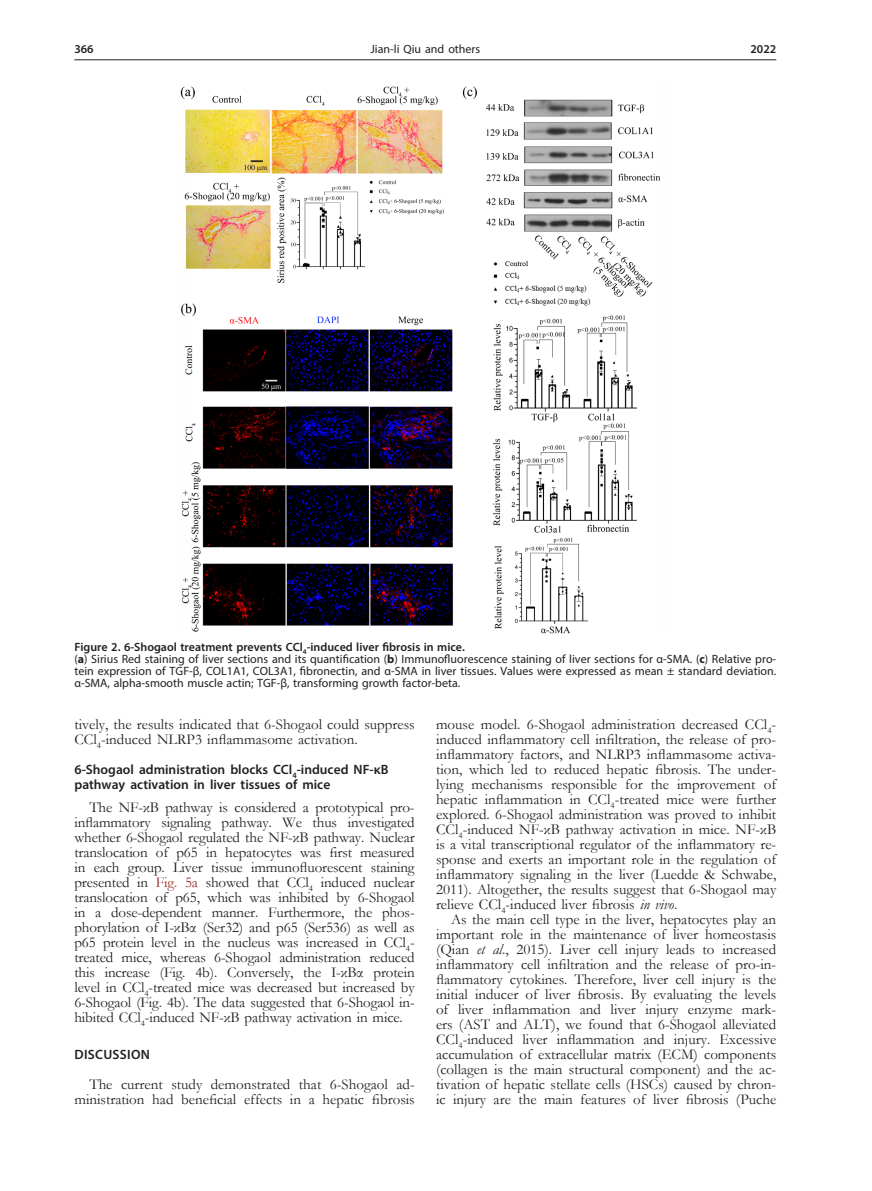
<style>
.page{position:relative;width:872px;height:1191px;background:#fff}
.page>*{position:absolute;margin:0;border:0;box-sizing:border-box;transform-origin:0 0}
.Body_tekst{font:15px/15px "Garamond";color:#231f20;text-align:justify}
.Tytul_2{font:600 13.5px/15px "Myriad Pro";color:#231f20}
.Tytul_1{font:600 13.5px "Myriad Pro";letter-spacing:.02em;color:#231f20}
.Figure_1{font:12px/12px "Myriad Pro";color:#231f20;text-align:justify}
.Figure{font:600 12px "Myriad Pro";color:#231f20}
.s1{font-weight:700}
.s2{color:#9f2d26}
.s3{font-style:italic}
</style>
<div class="page">
<hr style="left:74px;top:59px;width:702px;height:1px;background:#231f20">
<img style="left:180px;top:86px;width:480px;height:548px">
<p class="Figure" style="left:74px;top:42px;width:21px">366</p>
<p class="Figure_1" style="left:370px;top:43px;width:111px">Jian-li Qiu and others</p>
<p class="Figure" style="left:750px;top:42px;width:27px">2022</p>
<p class="Figure" style="left:74px;top:639px;width:392px">Figure 2. 6-Shogaol treatment prevents CCl<sub>4</sub>-induced liver fibrosis in mice.</p>
<p class="Figure_1" style="left:74px;top:653px;width:703px">(<span class="s1">a</span>) Sirius Red staining of liver sections and its quantification (<span class="s1">b</span>) Immunofluorescence staining of liver sections for α-SMA. (<span class="s1">c</span>) Relative pro&shy;tein expression of TGF-β, COL1A1, COL3A1, fibronectin, and α-SMA in liver tissues. Values were expressed as mean ± standard deviation. α-SMA, alpha-smooth muscle actin; TGF-β, transforming growth factor-beta.</p>
<p class="Body_tekst" style="left:74px;top:716px;width:342px">tively, the results indicated that 6-Shogaol could suppress<br>CCl<sub>4</sub>-induced NLRP3 inflammasome activation.</p>
<p class="Tytul_2" style="left:74px;top:762px;width:316px">6-Shogaol administration blocks CCl<sub>4</sub>-induced NF-κB pathway activation in liver tissues of mice</p>
<p class="Body_tekst" style="left:74px;top:799px;width:342px;text-indent:15px">The NF-κB pathway is considered a prototypical pro&shy;inflammatory signaling pathway. We thus investigated whether 6-Shogaol regulated the NF-κB pathway. Nuclear translocation of p65 in hepatocytes was first measured in each group. Liver tissue immunofluorescent staining presented in <span class="s2">Fig. 5a</span> showed that CCl<sub>4</sub> induced nuclear translocation of p65, which was inhibited by 6-Shogaol in a dose-dependent manner. Furthermore, the phos&shy;phorylation of I-κBα (Ser32) and p65 (Ser536) as well as p65 protein level in the nucleus was increased in CCl<sub>4</sub>- treated mice, whereas 6-Shogaol administration reduced this increase (Fig. 4b). Conversely, the I-κBα protein level in CCl<sub>4</sub>-treated mice was decreased but increased by 6-Shogaol (Fig. 4b). The data suggested that 6-Shogaol in&shy;hibited CCl<sub>4</sub>-induced NF-κB pathway activation in mice.</p>
<p class="Tytul_1" style="left:75px;top:1046px;width:77px">DISCUSSION</p>
<p class="Body_tekst" style="left:74px;top:1076px;width:342px;text-align:right">The current study demonstrated that 6-Shogaol ad&shy;ministration had beneficial effects in a hepatic fibrosis</p>
<p class="Body_tekst" style="left:436px;top:716px;width:342px">mouse model. 6-Shogaol administration decreased CCl<sub>4</sub>- induced inflammatory cell infiltration, the release of pro&shy;inflammatory factors, and NLRP3 inflammasome activa&shy;tion, which led to reduced hepatic fibrosis. The under&shy;lying mechanisms responsible for the improvement of hepatic inflammation in CCl<sub>4</sub>-treated mice were further explored. 6-Shogaol administration was proved to inhibit CCl<sub>4</sub>-induced NF-κB pathway activation in mice. NF-κB is a vital transcriptional regulator of the inflammatory re&shy;sponse and exerts an important role in the regulation of inflammatory signaling in the liver (Luedde &amp; Schwabe, 2011). Altogether, the results suggest that 6-Shogaol may relieve CCl<sub>4</sub>-induced liver fibrosis <span class="s3">in vivo</span>.</p>
<p class="Body_tekst" style="left:436px;top:911px;width:342px;text-indent:15px">As the main cell type in the liver, hepatocytes play an important role in the maintenance of liver homeostasis (Qian <span class="s3">et al</span>., 2015). Liver cell injury leads to increased inflammatory cell infiltration and the release of pro-in&shy;flammatory cytokines. Therefore, liver cell injury is the initial inducer of liver fibrosis. By evaluating the levels of liver inflammation and liver injury enzyme mark&shy;ers (AST and ALT), we found that 6-Shogaol alleviated CCl<sub>4</sub>-induced liver inflammation and injury. Excessive accumulation of extracellular matrix (ECM) components (collagen is the main structural component) and the ac&shy;tivation of hepatic stellate cells (HSCs) caused by chron&shy;ic injury are the main features of liver fibrosis (Puche</p>
</div>
